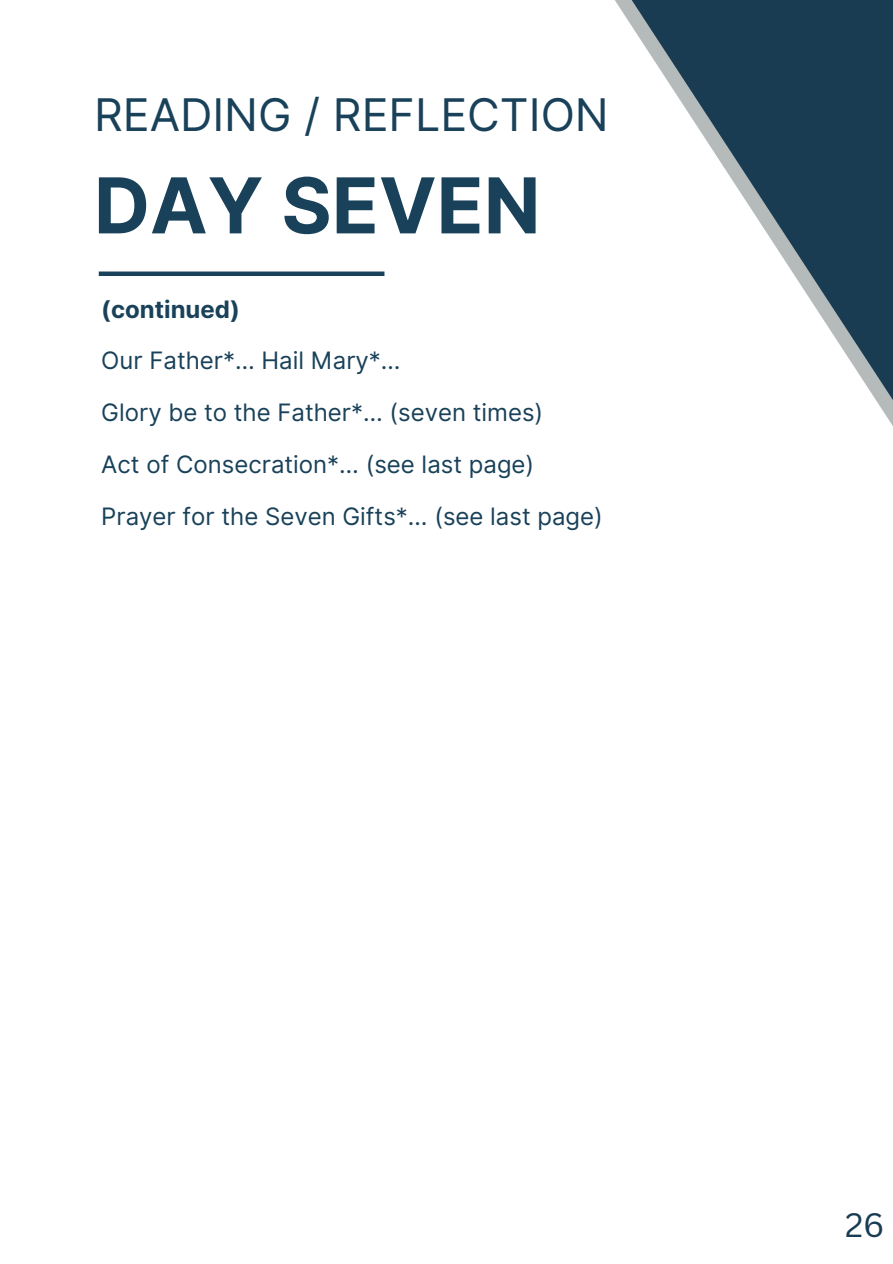
<style>
.page{position:relative;width:893px;height:1264px;background:#fff}
.page>*{position:absolute;margin:0;border:0;box-sizing:border-box;transform-origin:0 0}
.t1{font:700 76.95px "Inter";color:#194159}
.t2{font:45px "Inter";color:#194159}
.t3{font:33px "Canva Sans";color:#1a3c52}
.t4{font:24px "Inter";color:#194159}
.t5{font:700 24px "Inter";color:#194159}
</style>
<div class="page">
<div style="left:99px;top:271px;width:285px;height:5px;background:#194159"></div>
<svg style="left:615px;top:0;width:277px;height:425px"></svg>
<p class="t2" style="left:94px;top:88px;width:516px">READING / REFLECTION</p>
<p class="t1" style="left:94px;top:159px;width:448px">DAY SEVEN</p>
<p class="t5" style="left:101px;top:294px;width:140px">(continued)</p>
<p class="t4" style="left:101px;top:346px;width:301px">Our Father*… Hail Mary*…</p>
<p class="t4" style="left:101px;top:398px;width:443px">Glory be to the Father*… (seven times)</p>
<p class="t4" style="left:101px;top:450px;width:434px">Act of Consecration*… (see last page)</p>
<p class="t4" style="left:101px;top:501px;width:503px">Prayer for the Seven Gifts*… (see last page)</p>
<p class="t3" style="left:845px;top:1202px;width:41px">26</p>
</div>
